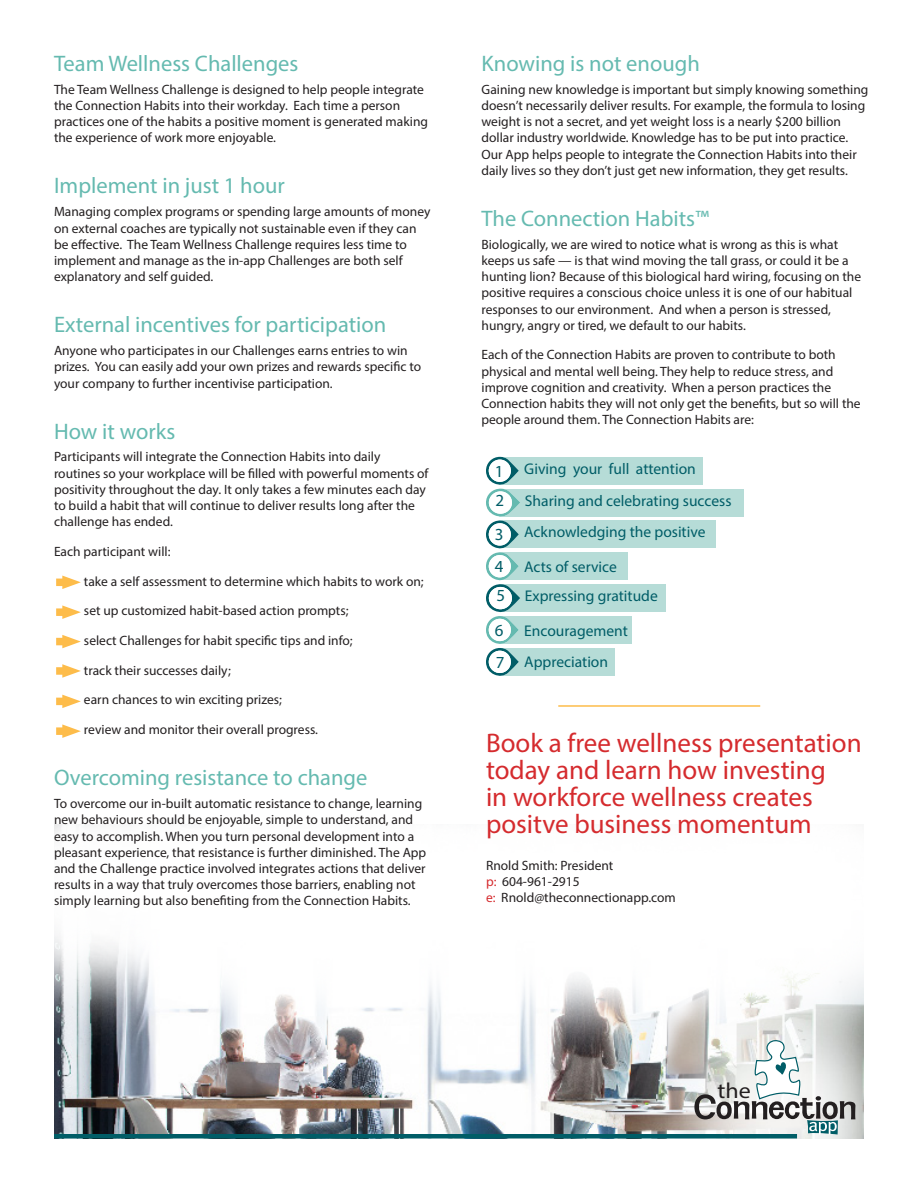
<style>
.page{position:relative;width:918px;height:1188px;background:#fff}
.page>*{position:absolute;margin:0;border:0;box-sizing:border-box;transform-origin:0 0}
.t1{font:27px/27px "Myriad Pro";color:#d52b2e}
.SubHead{font:22.5px "Myriad Pro";color:#65bab0}
.t2{font:21.75px "Myriad Pro";color:#231f20;scale:1.1 1}
.t3{font:16.95px "Myriad Pro";color:#005d67}
.Character{font:15.6px "Myriad Pro";color:#005d67}
.Character-2{font:13.5px/16.2px "Myriad Pro";color:#231f20}
.s1{color:#d52b2e}
</style>
<div class="page">
<img style="left:54px;top:824px;width:810px;height:315px">
<svg style="left:694px;top:1040px;width:162px;height:95px"></svg>
<hr style="left:54px;top:1134px;width:743px;height:4px;background:#005d67">
<hr style="left:558px;top:705px;width:202px;height:2px;background:#fdbc4a">
<div style="left:56px;top:727px;width:13px;height:8px;background:#fdbc4a"></div>
<svg style="left:62px;top:724px;width:19px;height:14px"></svg>
<div style="left:56px;top:579px;width:13px;height:7px;background:#fdbc4a"></div>
<svg style="left:62px;top:576px;width:19px;height:13px"></svg>
<div style="left:56px;top:608px;width:13px;height:8px;background:#fdbc4a"></div>
<svg style="left:62px;top:605px;width:19px;height:14px"></svg>
<div style="left:56px;top:638px;width:13px;height:7px;background:#fdbc4a"></div>
<svg style="left:62px;top:635px;width:19px;height:13px"></svg>
<div style="left:56px;top:667px;width:13px;height:8px;background:#fdbc4a"></div>
<svg style="left:62px;top:664px;width:19px;height:14px"></svg>
<div style="left:56px;top:698px;width:13px;height:7px;background:#fdbc4a"></div>
<svg style="left:62px;top:695px;width:19px;height:13px"></svg>
<div style="left:499px;top:457px;width:204px;height:28px;background:#b6dcd7"></div>
<div style="left:499px;top:489px;width:245px;height:28px;background:#b6dcd7"></div>
<div style="left:499px;top:521px;width:216px;height:27px;background:#b6dcd7"></div>
<div style="left:499px;top:552px;width:128px;height:28px;background:#b6dcd7"></div>
<div style="left:499px;top:584px;width:167px;height:28px;background:#b6dcd7"></div>
<div style="left:499px;top:616px;width:132px;height:28px;background:#b6dcd7"></div>
<div style="left:499px;top:648px;width:115px;height:28px;background:#b6dcd7"></div>
<svg style="left:486px;top:457px;width:34px;height:219px"></svg>
<div style="left:489px;top:651px;width:22px;height:22px;background:#fff;border-radius:50%"></div>
<p class="SubHead" style="left:54px;top:49px;width:246px">Team Wellness Challenges</p>
<p class="Character-2" style="left:54px;top:81px;width:376px">The Team Wellness Challenge is designed to help people integrate the Connection Habits into their workday. Each time a person practices one of the habits a positive moment is generated making the experience of work more enjoyable.</p>
<p class="SubHead" style="left:54px;top:172px;width:232px">Implement in just 1 hour</p>
<p class="Character-2" style="left:54px;top:204px;width:378px">Managing complex programs or spending large amounts of money on external coaches are typically not sustainable even if they can be effective. The Team Wellness Challenge requires less time to implement and manage as the in-app Challenges are both self explanatory and self guided.</p>
<p class="SubHead" style="left:54px;top:311px;width:334px">External incentives for participation</p>
<p class="Character-2" style="left:54px;top:342px;width:369px">Anyone who participates in our Challenges earns entries to win prizes. You can easily add your own prizes and rewards specific to your company to further incentivise participation.</p>
<p class="SubHead" style="left:54px;top:417px;width:123px">How it works</p>
<p class="Character-2" style="left:54px;top:449px;width:376px">Participants will integrate the Connection Habits into daily routines so your workplace will be filled with powerful moments of positivity throughout the day. It only takes a few minutes each day to build a habit that will continue to deliver results long after the challenge has ended.</p>
<p class="Character-2" style="left:54px;top:543px;width:118px">Each participant will:</p>
<p class="Character-2" style="left:84px;top:573px;width:341px">take a self assessment to determine which habits to work on;</p>
<p class="Character-2" style="left:84px;top:603px;width:266px">set up customized habit-based action prompts;</p>
<p class="Character-2" style="left:84px;top:632px;width:270px">select Challenges for habit specific tips and info;</p>
<p class="Character-2" style="left:84px;top:662px;width:148px">track their successes daily;</p>
<p class="Character-2" style="left:84px;top:692px;width:200px">earn chances to win exciting prizes;</p>
<p class="Character-2" style="left:84px;top:721px;width:236px">review and monitor their overall progress.</p>
<p class="SubHead" style="left:54px;top:764px;width:315px">Overcoming resistance to change</p>
<p class="Character-2" style="left:54px;top:795px;width:374px">To overcome our in-built automatic resistance to change, learning new behaviours should be enjoyable, simple to understand, and easy to accomplish. When you turn personal development into a pleasant experience, that resistance is further diminished. The App and the Challenge practice involved integrates actions that deliver results in a way that truly overcomes those barriers, enabling not simply learning but also benefiting from the Connection Habits.</p>
<p class="SubHead" style="left:482px;top:49px;width:220px">Knowing is not enough</p>
<p class="Character-2" style="left:482px;top:81px;width:389px">Gaining new knowledge is important but simply knowing something doesn’t necessarily deliver results. For example, the formula to losing weight is not a secret, and yet weight loss is a nearly $200 billion dollar industry worldwide. Knowledge has to be put into practice.<br>Our App helps people to integrate the Connection Habits into their daily lives so they don’t just get new information, they get results.</p>
<p class="SubHead" style="left:482px;top:204px;width:229px">The Connection Habits™</p>
<p class="Character-2" style="left:482px;top:236px;width:381px">Biologically, we are wired to notice what is wrong as this is what keeps us safe — is that wind moving the tall grass, or could it be a hunting lion? Because of this biological hard wiring, focusing on the positive requires a conscious choice unless it is one of our habitual responses to our environment. And when a person is stressed, hungry, angry or tired, we default to our habits.</p>
<p class="Character-2" style="left:482px;top:347px;width:381px">Each of the Connection Habits are proven to contribute to both physical and mental well being. They help to reduce stress, and improve cognition and creativity. When a person practices the Connection habits they will not only get the benefits, but so will the people around them. The Connection Habits are:</p>
<p class="t3" style="left:495px;top:460px;width:10px">1</p>
<p class="Character" style="left:524px;top:459px;width:173px">Giving your full attention</p>
<p class="t3" style="left:495px;top:490px;width:10px">2</p>
<p class="Character" style="left:525px;top:491px;width:208px">Sharing and celebrating success</p>
<p class="t3" style="left:495px;top:524px;width:10px">3</p>
<p class="Character" style="left:524px;top:523px;width:183px">Acknowledging the positive</p>
<p class="t3" style="left:495px;top:556px;width:10px">4</p>
<p class="Character" style="left:524px;top:557px;width:94px">Acts of service</p>
<p class="t3" style="left:496px;top:585px;width:10px">5</p>
<p class="Character" style="left:525px;top:586px;width:134px">Expressing gratitude</p>
<p class="t3" style="left:495px;top:619px;width:10px">6</p>
<p class="Character" style="left:524px;top:621px;width:105px">Encouragement</p>
<p class="t3" style="left:496px;top:652px;width:10px">7</p>
<p class="Character" style="left:524px;top:653px;width:85px">Appreciation</p>
<p class="t1" style="left:486px;top:730px;width:377px">Book a free wellness presentation today and learn how investing<br>in workforce wellness creates positve business momentum</p>
<p class="Character-2" style="left:486px;top:857px;width:191px">Rnold Smith: President<br><span class="s1">p:</span> 604-961-2915<br><span class="s1">e:</span> Rnold@theconnectionapp.com</p>
<h3 class="t2" style="left:718px;top:1077px;width:32px">the</h3>
</div>
